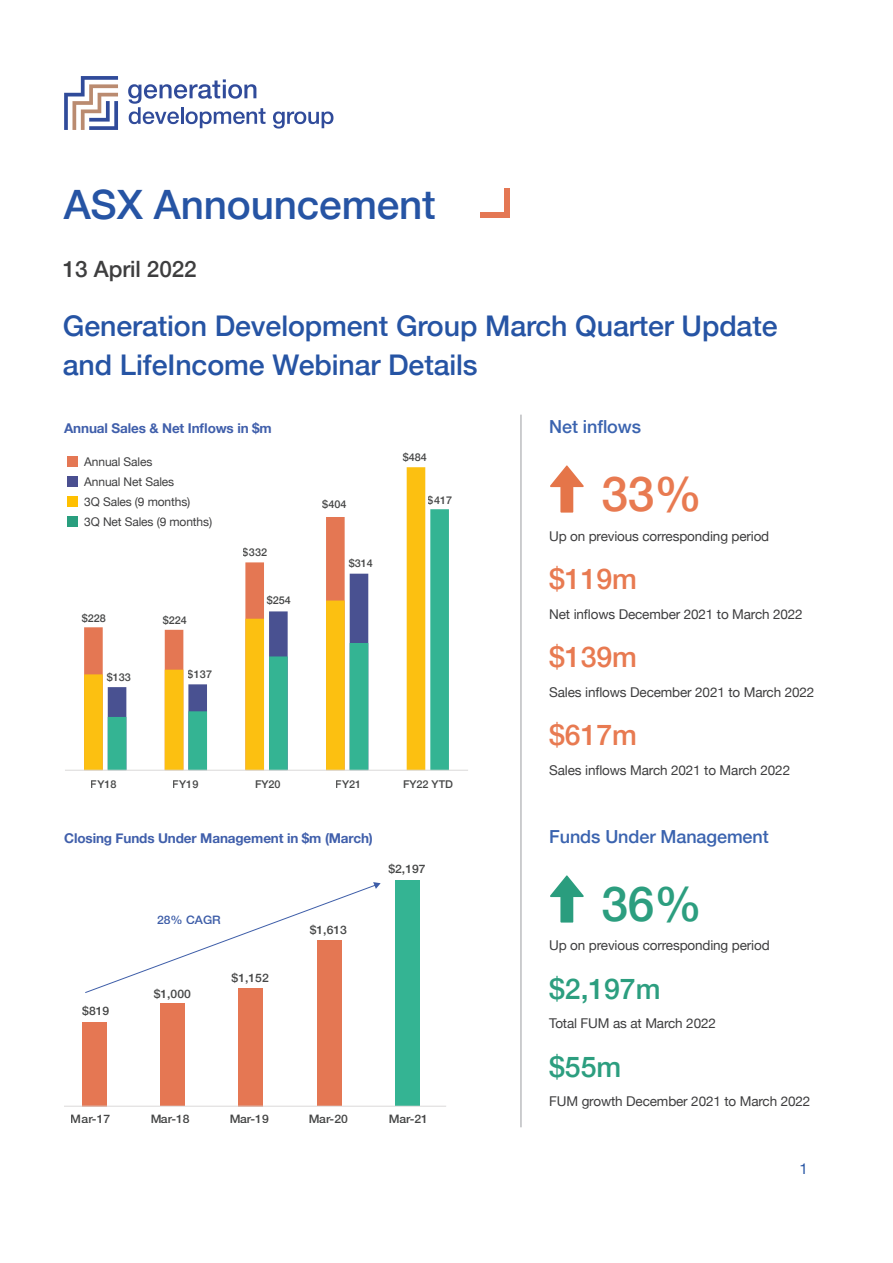
<style>
.page{position:relative;width:893px;height:1263px;background:#fff}
.page>*{position:absolute;margin:0;border:0;box-sizing:border-box;transform-origin:0 0}
.Mega_Heading_Medium{font:500 48px "Helvetica Neue";color:#2c9e7f}
.Mega_Heading_Medium-2{font:500 48px "Helvetica Neue";color:#e87a51}
.Super_Heading_Medium{font:500 40.5px "Helvetica Neue";letter-spacing:-.005em;color:#2654a4}
.Larger_Descriptive_T{font:500 28.5px/39px "Helvetica Neue";letter-spacing:-.005em;color:#2654a4}
.Larger_Descriptive_T-2{font:500 28.5px "Helvetica Neue";letter-spacing:-.005em;color:#e87a51}
.Larger_Descriptive_T-3{font:500 28.5px "Helvetica Neue";letter-spacing:-.005em;color:#2c9e7f}
.Descriptive_Text_Med{font:500 22.5px "Helvetica Neue";letter-spacing:-.005em;color:#3e3e3f}
.Descriptive_Text_Med-2{font:500 18px "Helvetica Neue";letter-spacing:-.005em;color:#3a63af}
.t1{font:15px "Helvetica Neue";color:#2654a4}
.t2{font:13.5px "Helvetica Neue";letter-spacing:-.01em;color:#3e3e3f}
.t3{font:700 13.5px "Helvetica Neue";letter-spacing:-.01em;color:#405fab}
.Table{font:12px "Helvetica Neue";letter-spacing:-.01em;color:#3e3e3f}
.t4{font:500 11.7px "Helvetica Neue";color:#454646;scale:1.05 1}
.t5{font:500 11.7px "Helvetica Neue";color:#3d5da8;scale:1.05 1}
.t6{font:500 10.65px "Helvetica Neue";color:#454646}
</style>
<div class="page">
<svg style="left:84px;top:467px;width:341px;height:303px"></svg>
<svg style="left:108px;top:509px;width:341px;height:261px"></svg>
<hr style="left:65px;top:770px;width:403px;height:1px;background:#dad9d8">
<div style="left:480px;top:213px;width:30px;height:5px;background:#e47754"></div>
<div style="left:505px;top:188px;width:5px;height:30px;background:#e47754"></div>
<svg style="left:128px;top:79px;width:138px;height:49px"></svg>
<svg style="left:273px;top:111px;width:60px;height:18px"></svg>
<svg style="left:64px;top:76px;width:54px;height:54px"></svg>
<div style="left:67px;top:456px;width:11px;height:10px;background:#e47754"></div>
<div style="left:67px;top:476px;width:11px;height:10px;background:#4a4f90"></div>
<div style="left:67px;top:496px;width:11px;height:10px;background:#ffc000"></div>
<div style="left:67px;top:516px;width:11px;height:10px;background:#299e7e"></div>
<svg style="left:85px;top:882px;width:296px;height:112px"></svg>
<div style="left:83px;top:1022px;width:24px;height:84px;background:#e57753"></div>
<div style="left:161px;top:1003px;width:24px;height:103px;background:#e57753"></div>
<div style="left:239px;top:988px;width:24px;height:118px;background:#e57753"></div>
<div style="left:317px;top:940px;width:24px;height:166px;background:#e47753"></div>
<div style="left:395px;top:880px;width:24px;height:226px;background:#34b493"></div>
<hr style="left:64px;top:1106px;width:382px;height:1px;background:#dad9d8">
<svg style="left:550px;top:465px;width:34px;height:48px"></svg>
<svg style="left:550px;top:875px;width:34px;height:47px"></svg>
<hr style="left:520px;top:415px;width:2px;height:712px;background:#bcbdc0">
<p class="Super_Heading_Medium" style="left:64px;top:172px;width:373px">ASX Announcement</p>
<p class="Descriptive_Text_Med" style="left:63px;top:251px;width:135px">13 April 2022</p>
<p class="Larger_Descriptive_T" style="left:63px;top:304px;width:716px">Generation Development Group March Quarter Update and LifeIncome Webinar Details</p>
<p class="t3" style="left:64px;top:418px;width:209px">Annual Sales &amp; Net Inflows in $m</p>
<p class="Table" style="left:84px;top:453px;width:70px">Annual Sales</p>
<p class="Table" style="left:84px;top:473px;width:91px">Annual Net Sales</p>
<p class="Table" style="left:84px;top:493px;width:108px">3Q Sales (9 months)</p>
<p class="Table" style="left:84px;top:513px;width:129px">3Q Net Sales (9 months)</p>
<p class="t6" style="left:82px;top:610px;width:26px">$228</p>
<p class="t6" style="left:107px;top:668px;width:26px">$133</p>
<p class="t6" style="left:163px;top:612px;width:26px">$224</p>
<p class="t6" style="left:188px;top:666px;width:26px">$137</p>
<p class="t6" style="left:243px;top:543px;width:26px">$332</p>
<p class="t6" style="left:267px;top:591px;width:26px">$254</p>
<p class="t6" style="left:322px;top:496px;width:26px">$404</p>
<p class="t6" style="left:349px;top:555px;width:26px">$314</p>
<p class="t6" style="left:403px;top:449px;width:26px">$484</p>
<p class="t6" style="left:428px;top:491px;width:26px">$417</p>
<p class="t6" style="left:91px;top:776px;width:27px">FY18</p>
<p class="t6" style="left:173px;top:776px;width:27px">FY19</p>
<p class="t6" style="left:255px;top:776px;width:27px">FY20</p>
<p class="t6" style="left:336px;top:776px;width:27px">FY21</p>
<p class="t6" style="left:403px;top:776px;width:51px">FY22 YTD</p>
<p class="t3" style="left:64px;top:827px;width:310px">Closing Funds Under Management in $m (March)</p>
<p class="t4" style="left:82px;top:1001px;width:27px">$819</p>
<p class="t5" style="left:157px;top:910px;width:62px">28% CAGR</p>
<p class="t4" style="left:154px;top:984px;width:37px">$1,000</p>
<p class="t4" style="left:232px;top:968px;width:37px">$1,152</p>
<p class="t4" style="left:310px;top:920px;width:37px">$1,613</p>
<p class="t4" style="left:388px;top:859px;width:37px">$2,197</p>
<p class="t4" style="left:71px;top:1109px;width:39px">Mar-17</p>
<p class="t4" style="left:150px;top:1109px;width:39px">Mar-18</p>
<p class="t4" style="left:229px;top:1109px;width:39px">Mar-19</p>
<p class="t4" style="left:308px;top:1109px;width:39px">Mar-20</p>
<p class="t4" style="left:389px;top:1109px;width:39px">Mar-21</p>
<p class="Descriptive_Text_Med-2" style="left:549px;top:412px;width:93px">Net inflows</p>
<p class="Mega_Heading_Medium-2" style="left:601px;top:456px;width:102px">33%</p>
<p class="t2" style="left:549px;top:526px;width:222px">Up on previous corresponding period</p>
<p class="Larger_Descriptive_T-2" style="left:549px;top:556px;width:89px">$119m</p>
<p class="t2" style="left:549px;top:604px;width:255px">Net inflows December 2021 to March 2022</p>
<p class="Larger_Descriptive_T-2" style="left:549px;top:634px;width:89px">$139m</p>
<p class="t2" style="left:549px;top:682px;width:267px">Sales inflows December 2021 to March 2022</p>
<p class="Larger_Descriptive_T-2" style="left:549px;top:712px;width:89px">$617m</p>
<p class="t2" style="left:549px;top:760px;width:242px">Sales inflows March 2021 to March 2022</p>
<p class="Descriptive_Text_Med-2" style="left:549px;top:822px;width:221px">Funds Under Management</p>
<p class="Mega_Heading_Medium" style="left:601px;top:865px;width:102px">36%</p>
<p class="t2" style="left:549px;top:936px;width:222px">Up on previous corresponding period</p>
<p class="Larger_Descriptive_T-3" style="left:549px;top:966px;width:113px">$2,197m</p>
<p class="t2" style="left:549px;top:1014px;width:168px">Total FUM as at March 2022</p>
<p class="Larger_Descriptive_T-3" style="left:549px;top:1044px;width:73px">$55m</p>
<p class="t2" style="left:549px;top:1092px;width:263px">FUM growth December 2021 to March 2022</p>
<p class="t1" style="left:800px;top:1158px;width:10px">1</p>
</div>
